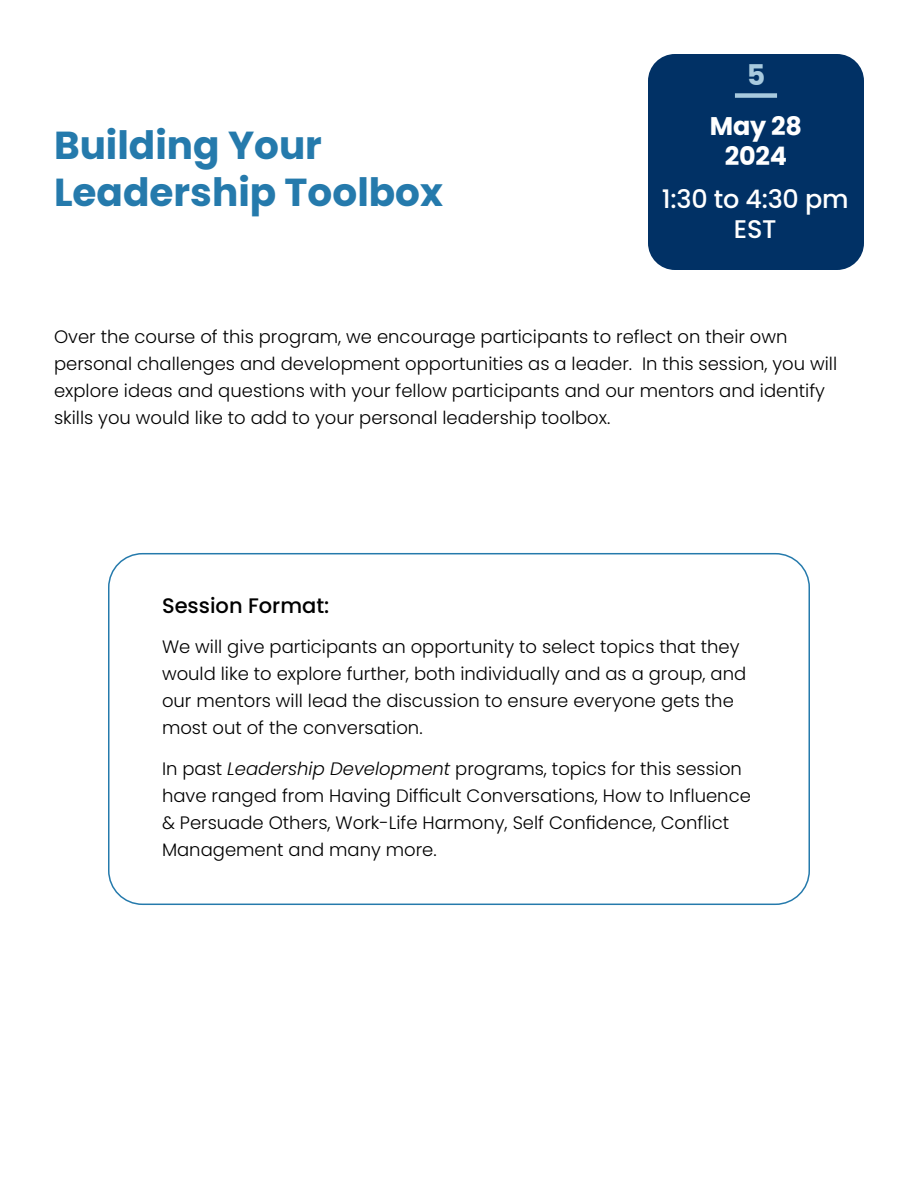
<style>
.page{position:relative;width:918px;height:1188px;background:#fff}
.page>*{position:absolute;margin:0;border:0;box-sizing:border-box;transform-origin:0 0}
.t1{font:700 39px/46.8px "Poppins";color:#257aac}
.t2{font:700 28.5px "Poppins";color:#a8cade}
.t3{font:500 25.5px/30px "Poppins";letter-spacing:-.01em;color:#fff;text-align:center}
.t4{font:700 25.5px/30px "Poppins";letter-spacing:-.01em;color:#fff;text-align:center}
.t5{font:500 21px "Poppins";color:#000}
.t6{font:300 18px/27px "Poppins";color:#000}
.s1{font-style:italic}
</style>
<div class="page">
<div style="left:648px;top:54px;width:216px;height:216px;background:#013165;border-radius:27px"></div>
<div style="left:735px;top:93px;width:42px;height:5px;background:#a8cade"></div>
<div style="left:108px;top:553px;width:702px;height:352px;border:2px solid #257aac;border-radius:34px"></div>
<h1 class="t1" style="left:54px;top:122px;width:391px">Building Your<br>Leadership Toolbox</h1>
<h2 class="t2" style="left:747px;top:59px;width:20px">5</h2>
<h3 class="t4" style="left:710px;top:111px;width:94px">May 28<br>2024</h3>
<h3 class="t3" style="left:662px;top:185px;width:188px">1:30 to 4:30 pm<br>EST</h3>
<p class="t6" style="left:54px;top:323px;width:785px">Over the course of this program, we encourage participants to reflect on their own personal challenges and development opportunities as a leader. In this session, you will explore ideas and questions with your fellow participants and our mentors and identify skills you would like to add to your personal leadership toolbox.</p>
<p class="t5" style="left:162px;top:593px;width:169px">Session Format:</p>
<p class="t6" style="left:162px;top:634px;width:586px">We will give participants an opportunity to select topics that they would like to explore further, both individually and as a group, and our mentors will lead the discussion to ensure everyone gets the most out of the conversation.</p>
<p class="t6" style="left:162px;top:755px;width:590px">In past <span class="s1">Leadership Development</span> programs, topics for this session have ranged from Having Difficult Conversations, How to Influence &amp; Persuade Others, Work-Life Harmony, Self Confidence, Conflict Management and many more.</p>
</div>
